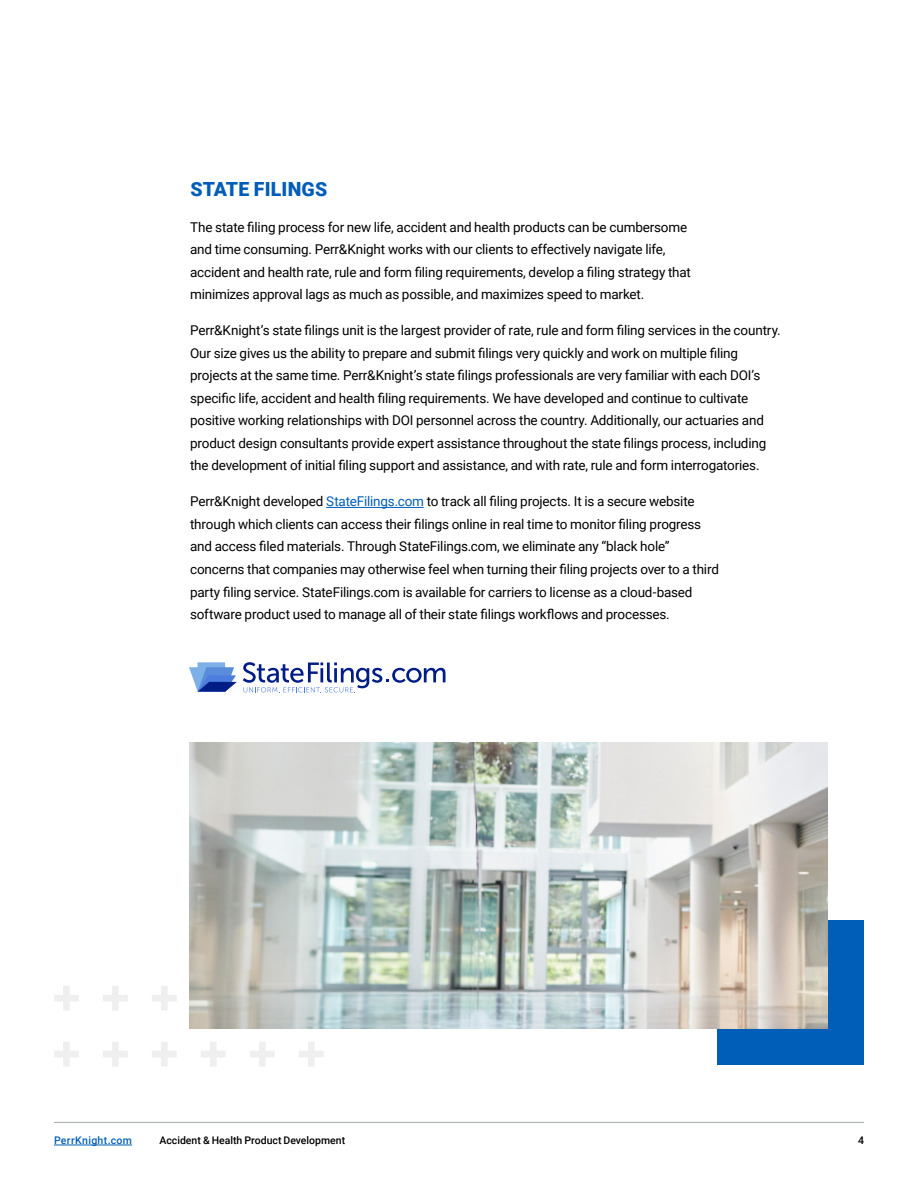
<style>
.page{position:relative;width:918px;height:1188px;background:#fff}
.page>*{position:absolute;margin:0;border:0;box-sizing:border-box;transform-origin:0 0}
.t1{font:900 19.5px "Roboto";letter-spacing:.01em;color:#005eb8}
.t2{font:13.5px/22.5px "Roboto";letter-spacing:-.015em;color:#000}
.t3{font:500 10.5px "Roboto";color:#000}
.t4{font:500 10.5px "Roboto";letter-spacing:.035em;color:#005eb8}
.s1{color:#005eb8}
</style>
<div class="page">
<hr style="left:54px;top:1122px;width:810px;height:1px;background:#a2aaad">
<hr style="left:326px;top:507px;width:98px;height:1px;background:#005eb8">
<div style="left:717px;top:921px;width:147px;height:144px;background:#005eb8"></div>
<svg style="left:54px;top:986px;width:25px;height:24px"></svg>
<svg style="left:103px;top:986px;width:25px;height:24px"></svg>
<svg style="left:152px;top:986px;width:25px;height:24px"></svg>
<svg style="left:54px;top:1042px;width:25px;height:24px"></svg>
<svg style="left:103px;top:1042px;width:25px;height:24px"></svg>
<svg style="left:152px;top:1042px;width:25px;height:24px"></svg>
<svg style="left:201px;top:1042px;width:25px;height:24px"></svg>
<svg style="left:250px;top:1042px;width:25px;height:24px"></svg>
<svg style="left:299px;top:1042px;width:25px;height:24px"></svg>
<img style="left:189px;top:742px;width:639px;height:287px">
<div style="left:197px;top:662px;width:28px;height:30px;background:#7db0e6"></div>
<svg style="left:189px;top:667px;width:48px;height:25px"></svg>
<svg style="left:243px;top:662px;width:203px;height:31px"></svg>
<hr style="left:54px;top:1145px;width:78px;height:1px;background:#005eb8">
<h1 class="t1" style="left:190px;top:175px;width:138px">STATE FILINGS</h1>
<p class="t2" style="left:190px;top:215px;width:502px">The state filing process for new life, accident and health products can be cumbersome and time consuming. Perr&amp;Knight works with our clients to effectively navigate life, accident and health rate, rule and form filing requirements, develop a filing strategy that minimizes approval lags as much as possible, and maximizes speed to market.</p>
<p class="t2" style="left:190px;top:319px;width:592px">Perr&amp;Knight’s state filings unit is the largest provider of rate, rule and form filing services in the country.<br>Our size gives us the ability to prepare and submit filings very quickly and work on multiple filing projects at the same time. Perr&amp;Knight’s state filings professionals are very familiar with each DOI’s specific life, accident and health filing requirements. We have developed and continue to cultivate positive working relationships with DOI personnel across the country. Additionally, our actuaries and product design consultants provide expert assistance throughout the state filings process, including the development of initial filing support and assistance, and with rate, rule and form interrogatories.</p>
<p class="t2" style="left:190px;top:490px;width:530px">Perr&amp;Knight developed <span class="s1">StateFilings.com</span> to track all filing projects. It is a secure website through which clients can access their filings online in real time to monitor filing progress and access filed materials. Through StateFilings.com, we eliminate any “black hole” concerns that companies may otherwise feel when turning their filing projects over to a third party filing service. StateFilings.com is available for carriers to license as a cloud-based software product used to manage all of their state filings workflows and processes.</p>
<p class="t4" style="left:54px;top:1133px;width:80px">PerrKnight.com</p>
<p class="t3" style="left:160px;top:1133px;width:187px">Accident &amp; Health Product Development</p>
<p class="t3" style="left:858px;top:1133px;width:7px">4</p>
</div>
